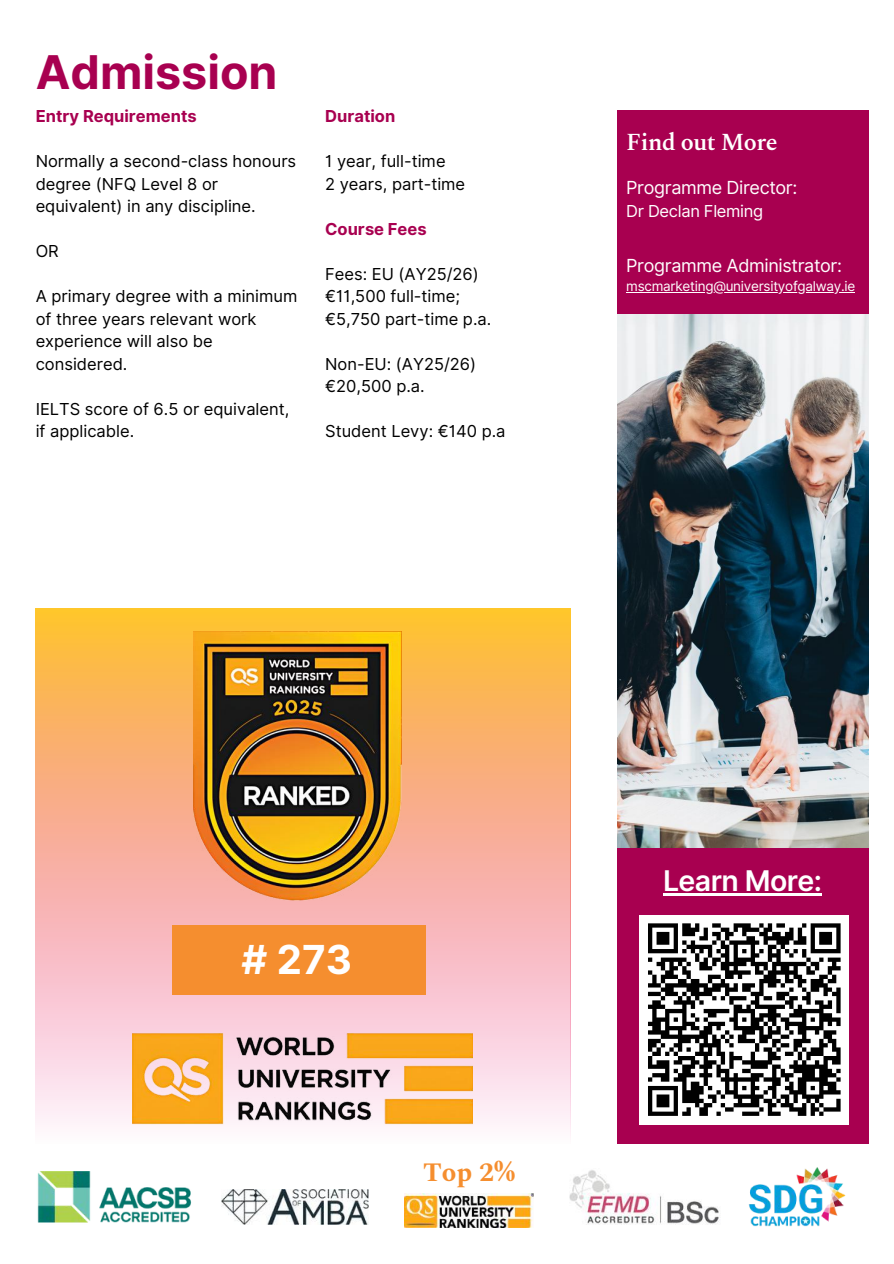
<style>
.page{position:relative;width:894px;height:1264px;background:#fff}
.page>*{position:absolute;margin:0;border:0;box-sizing:border-box;transform-origin:0 0}
.t1{font:700 46.5px "Inter";color:#a80050}
.t2{font:700 39.9px "Inter";color:#fff}
.t3{font:600 28.5px "Inter";letter-spacing:-.02em;color:#fff}
.t4{font:700 26.7px "Spectral";color:#f58e2f}
.t5{font:600 24px "Spectral";letter-spacing:-.02em;color:#fff}
.t6{font:18px "Inter";letter-spacing:-.02em;color:#fff}
.t7{font:16.5px/22.5px "Inter";color:#000}
.t8{font:700 16.5px "Inter";color:#a80050}
.t9{font:16.5px "Inter";letter-spacing:-.02em;color:#fff}
.t10{font:13.5px "Inter";letter-spacing:-.02em;color:#fff}
</style>
<div class="page">
<img style="left:37px;top:1171px;width:155px;height:52px">
<img style="left:221px;top:1189px;width:147px;height:35px">
<img style="left:405px;top:1193px;width:128px;height:34px">
<img style="left:569px;top:1170px;width:150px;height:54px">
<img style="left:748px;top:1167px;width:98px;height:60px">
<div style="left:617px;top:110px;width:250px;height:1033px;background:#a80050"></div>
<svg style="left:36px;top:609px;width:534px;height:517px"></svg>
<img style="left:193px;top:631px;width:208px;height:273px">
<div style="left:172px;top:924px;width:253px;height:70px;background:#f58e2f"></div>
<img style="left:133px;top:1032px;width:339px;height:93px">
<img style="left:617px;top:314px;width:250px;height:533px">
<hr style="left:662px;top:893px;width:159px;height:3px;background:#fff">
<hr style="left:626px;top:292px;width:228px;height:1px;background:#fff">
<div style="left:639px;top:914px;width:209px;height:210px;background:#fff"></div>
<svg style="left:648px;top:923px;width:193px;height:193px"></svg>
<h1 class="t1" style="left:36px;top:44px;width:243px">Admission</h1>
<p class="t8" style="left:36px;top:106px;width:162px">Entry Requirements</p>
<p class="t7" style="left:36px;top:150px;width:262px">Normally a second-class honours degree (NFQ Level 8 or equivalent) in any discipline.</p>
<p class="t7" style="left:36px;top:240px;width:25px">OR</p>
<p class="t7" style="left:36px;top:285px;width:263px">A primary degree with a minimum of three years relevant work experience will also be considered.</p>
<p class="t7" style="left:36px;top:398px;width:255px">IELTS score of 6.5 or equivalent, if applicable.</p>
<p class="t8" style="left:325px;top:106px;width:72px">Duration</p>
<p class="t7" style="left:325px;top:150px;width:141px">1 year, full-time<br>2 years, part-time</p>
<p class="t8" style="left:325px;top:219px;width:103px">Course Fees</p>
<p class="t7" style="left:325px;top:263px;width:168px">Fees: EU (AY25/26) €11,500 full-time; €5,750 part-time p.a.</p>
<p class="t7" style="left:325px;top:353px;width:152px">Non-EU: (AY25/26) €20,500 p.a.</p>
<p class="t7" style="left:325px;top:420px;width:182px">Student Levy: €140 p.a</p>
<h3 class="t5" style="left:626px;top:124px;width:153px">Find out More</h3>
<p class="t6" style="left:626px;top:176px;width:173px">Programme Director:</p>
<p class="t9" style="left:626px;top:201px;width:138px">Dr Declan Fleming</p>
<p class="t6" style="left:626px;top:254px;width:217px">Programme Administrator:</p>
<p class="t10" style="left:626px;top:278px;width:231px">mscmarketing@universityofgalway.ie</p>
<h2 class="t2" style="left:241px;top:935px;width:112px"># 273</h2>
<h3 class="t4" style="left:423px;top:1153px;width:93px">Top 2%</h3>
<h3 class="t3" style="left:662px;top:863px;width:161px">Learn More:</h3>
</div>
